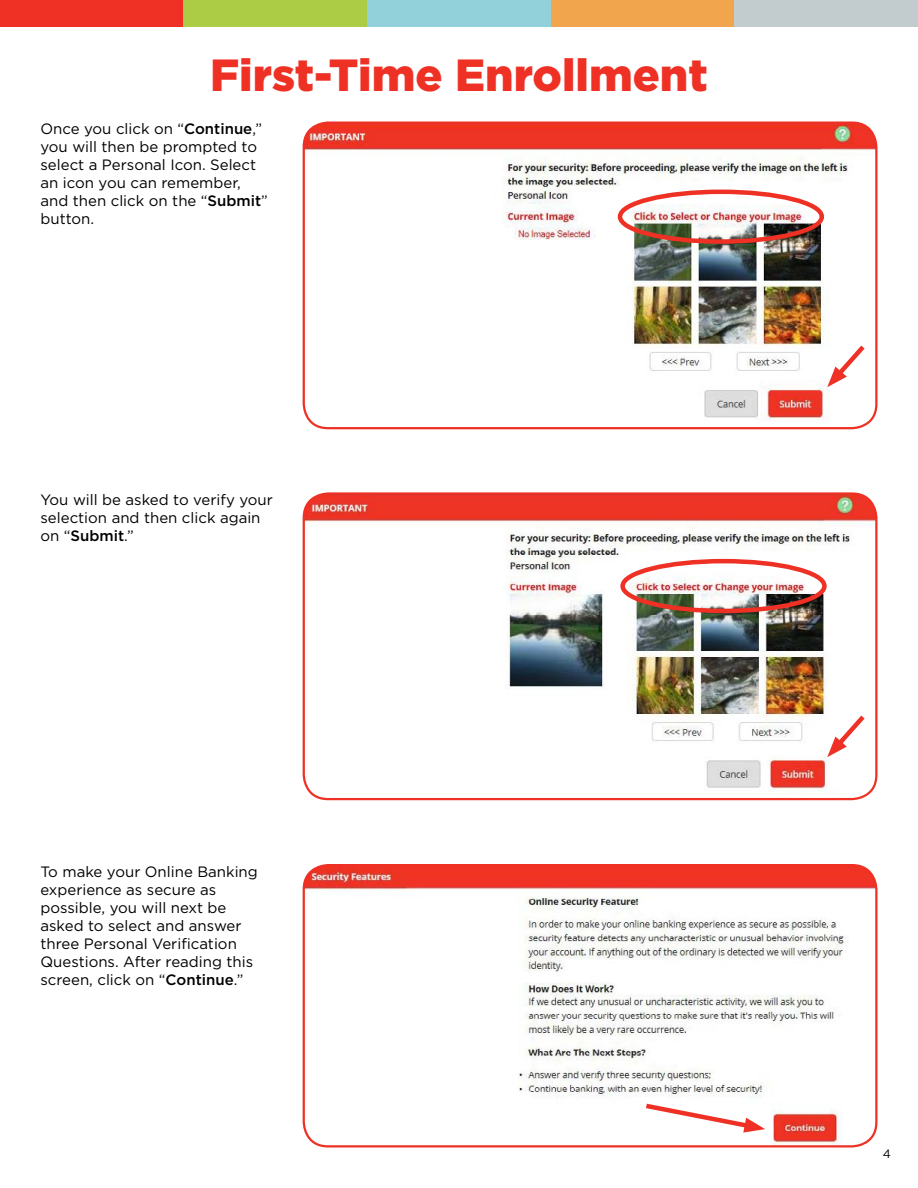
<style>
.page{position:relative;width:918px;height:1188px;background:#fff}
.page>*{position:absolute;margin:0;border:0;box-sizing:border-box;transform-origin:0 0}
.t1{font:900 45px "Gotham";color:#ee3124}
.t2{font:15px/18px "Gotham";color:#000}
.t3{font:12px "Gotham";color:#000}
.s1{font-weight:500}
</style>
<div class="page">
<div style="left:0;top:0;width:184px;height:27px;background:#ee3124"></div>
<div style="left:184px;top:0;width:183px;height:27px;background:#adcc45"></div>
<div style="left:367px;top:0;width:184px;height:27px;background:#93d1da"></div>
<div style="left:551px;top:0;width:183px;height:27px;background:#f1a54d"></div>
<div style="left:734px;top:0;width:184px;height:27px;background:#c2cbce"></div>
<img style="left:304px;top:865px;width:571px;height:281px">
<div style="left:303px;top:864px;width:575px;height:284px;border:2px solid #ee3124;border-radius:24px"></div>
<img style="left:304px;top:123px;width:572px;height:305px">
<div style="left:303px;top:122px;width:575px;height:307px;border:2px solid #ee3124;border-radius:24px"></div>
<img style="left:304px;top:495px;width:572px;height:304px">
<div style="left:303px;top:492px;width:575px;height:308px;border:2px solid #ee3124;border-radius:24px"></div>
<svg style="left:827px;top:711px;width:42px;height:46px"></svg>
<svg style="left:827px;top:341px;width:42px;height:46px"></svg>
<svg style="left:641px;top:1101px;width:124px;height:32px"></svg>
<div style="left:618px;top:190px;width:206px;height:54px;border:4px solid #ee3124;border-radius:50%"></div>
<div style="left:620px;top:559px;width:207px;height:54px;border:4px solid #ee3124;border-radius:50%"></div>
<h1 class="t1" style="left:210px;top:49px;width:499px">First-Time Enrollment</h1>
<p class="t2" style="left:40px;top:119px;width:229px">Once you click on “<span class="s1">Continue</span>,” you will then be prompted to select a Personal Icon. Select an icon you can remember, and then click on the “<span class="s1">Submit</span>” button.</p>
<p class="t2" style="left:40px;top:490px;width:234px">You will be asked to verify your selection and then click again on “<span class="s1">Submit</span>.”</p>
<p class="t2" style="left:40px;top:862px;width:219px">To make your Online Banking experience as secure as possible, you will next be asked to select and answer three Personal Verification<br>Questions. After reading this screen, click on “<span class="s1">Continue</span>.”</p>
<p class="t3" style="left:883px;top:1147px;width:10px">4</p>
</div>
